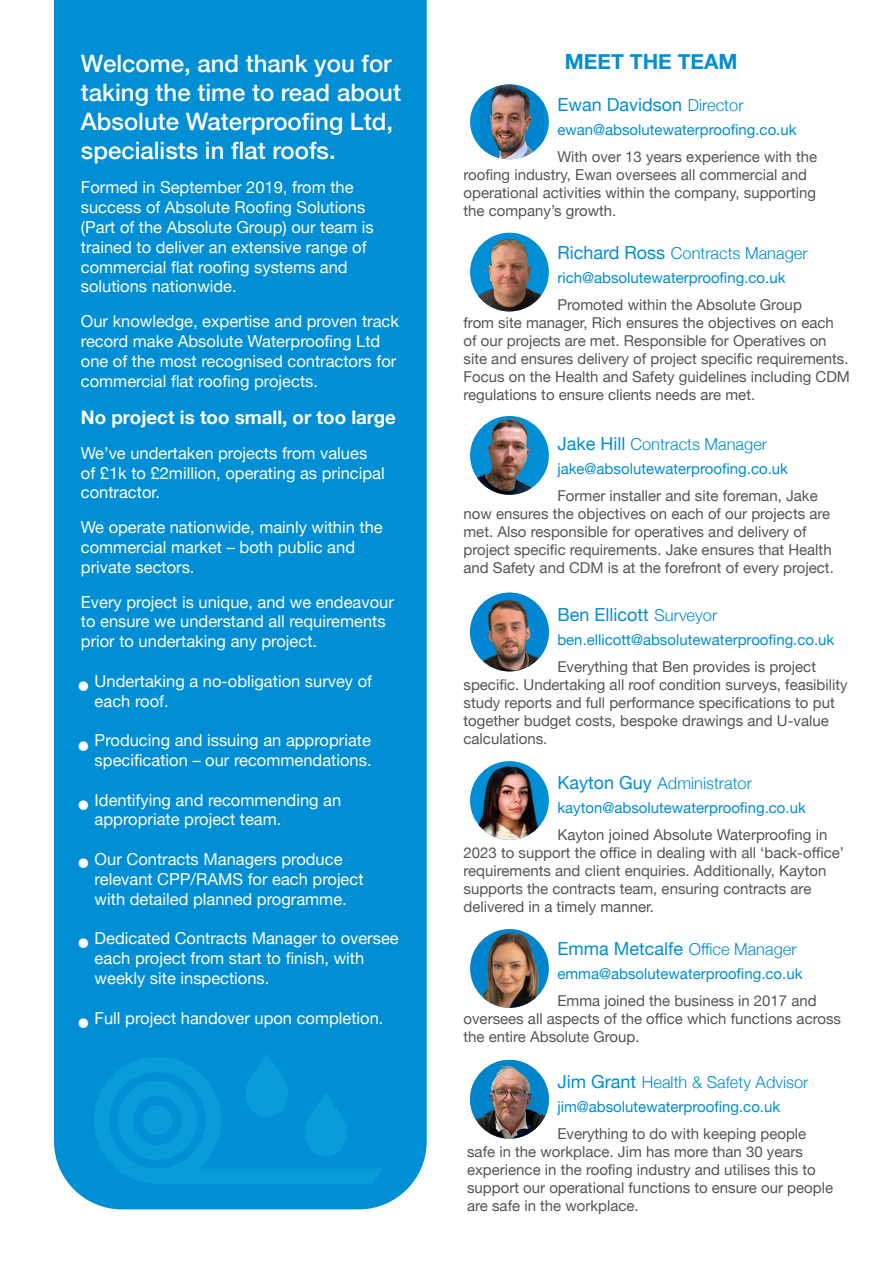
<style>
.page{position:relative;width:893px;height:1263px;background:#fff}
.page>*{position:absolute;margin:0;border:0;box-sizing:border-box;transform-origin:0 0}
.t1{font:36px "Minion Pro";color:#fff}
.t2{font:500 24px "Helvetica Neue";color:#fff}
.t3{font:700 21px "Helvetica Neue";color:#008ed4}
.t4{font:700 18.75px "Helvetica Neue";color:#fff}
.t5{font:18px "Helvetica Neue";color:#008ed4}
.t6{font:16.5px/19.8px "Helvetica Neue";color:#fff}
.t7{font:300 16.5px "Helvetica Neue";color:#008ed4}
.t8{font:15px/18px "Helvetica Neue";color:#545557}
.t9{font:15px "Helvetica Neue";color:#008ed4}
.s1{font-weight:300;font-size:16.5px}
.s2{font-weight:400;font-size:18px}
</style>
<div class="page">
<div style="left:54px;top:0;width:373px;height:1209px;background:#008ed4"></div>
<svg style="left:94px;top:1053px;width:289px;height:131px;background:#0393d6"></svg>
<div style="left:470px;top:233px;width:79px;height:78px;background:#008ed4;border-radius:50%"></div>
<img style="left:478px;top:233px;width:70px;height:78px">
<div style="left:470px;top:416px;width:79px;height:79px;background:#008ed4;border-radius:50%"></div>
<img style="left:477px;top:416px;width:60px;height:79px">
<img style="left:470px;top:593px;width:79px;height:78px;border-radius:39px">
<img style="left:470px;top:929px;width:79px;height:79px;border-radius:39px">
<div style="left:470px;top:84px;width:79px;height:75px;background:#008ed4;border-radius:50%"></div>
<img style="left:480px;top:84px;width:64px;height:75px">
<img style="left:470px;top:1060px;width:79px;height:79px;border-radius:39px">
<img style="left:470px;top:761px;width:79px;height:79px;border-radius:39px">
<p class="t2" style="left:81px;top:44px;width:312px">Welcome, and thank you for</p>
<p class="t2" style="left:81px;top:73px;width:322px">taking the time to read about</p>
<p class="t2" style="left:81px;top:102px;width:314px">Absolute Waterproofing Ltd,</p>
<p class="t2" style="left:81px;top:131px;width:256px">specialists in flat roofs.</p>
<p class="t6" style="left:81px;top:178px;width:274px">Formed in September 2019, from the</p>
<p class="t6" style="left:81px;top:198px;width:294px">success of Absolute Roofing Solutions (Part of the Absolute Group) our team is trained to deliver an extensive range of commercial flat roofing systems and</p>
<p class="t6" style="left:81px;top:277px;width:157px">solutions nationwide.</p>
<p class="t6" style="left:81px;top:312px;width:320px">Our knowledge, expertise and proven track record make Absolute Waterproofing Ltd one of the most recognised contractors for commercial flat roofing projects.</p>
<p class="t4" style="left:81px;top:403px;width:317px">No project is too small, or too large</p>
<p class="t6" style="left:81px;top:444px;width:305px">We’ve undertaken projects from values of £1k to £2million, operating as principal contractor.</p>
<p class="t6" style="left:81px;top:518px;width:303px">We operate nationwide, mainly within the commercial market – both public and</p>
<p class="t6" style="left:81px;top:558px;width:115px">private sectors.</p>
<p class="t6" style="left:81px;top:593px;width:314px">Every project is unique, and we endeavour to ensure we understand all requirements prior to undertaking any project.</p>
<p class="t6" style="left:95px;top:672px;width:279px">Undertaking a no-obligation survey of</p>
<p class="t6" style="left:95px;top:692px;width:75px">each roof.</p>
<p class="t6" style="left:95px;top:731px;width:278px">Producing and issuing an appropriate</p>
<p class="t6" style="left:95px;top:751px;width:278px">specification – our recommendations.</p>
<p class="t6" style="left:95px;top:791px;width:248px">Identifying and recommending an</p>
<p class="t6" style="left:95px;top:811px;width:188px">appropriate project team.</p>
<p class="t6" style="left:95px;top:850px;width:249px">Our Contracts Managers produce</p>
<p class="t6" style="left:95px;top:870px;width:270px">relevant CPP/RAMS for each project</p>
<p class="t6" style="left:95px;top:890px;width:254px">with detailed planned programme.</p>
<p class="t6" style="left:95px;top:929px;width:306px">Dedicated Contracts Manager to oversee</p>
<p class="t6" style="left:95px;top:949px;width:271px">each project from start to finish, with</p>
<p class="t6" style="left:95px;top:969px;width:176px">weekly site inspections.</p>
<p class="t6" style="left:95px;top:1009px;width:290px">Full project handover upon completion.</p>
<p class="t1" style="left:77px;top:658px;width:16px">•</p>
<p class="t1" style="left:77px;top:718px;width:16px">•</p>
<p class="t1" style="left:77px;top:778px;width:16px">•</p>
<p class="t1" style="left:77px;top:836px;width:16px">•</p>
<p class="t1" style="left:77px;top:916px;width:16px">•</p>
<p class="t1" style="left:77px;top:995px;width:16px">•</p>
<p class="t3" style="left:565px;top:45px;width:174px">MEET THE TEAM</p>
<p class="t5" style="left:557px;top:91px;width:188px">Ewan Davidson <span class="s1">Director</span></p>
<p class="t9" style="left:557px;top:119px;width:241px">ewan@absolutewaterproofing.co.uk</p>
<p class="t8" style="left:463px;top:148px;width:355px;text-indent:94px">With over 13 years experience with the roofing industry, Ewan oversees all commercial and</p>
<p class="t8" style="left:463px;top:184px;width:354px">operational activities within the company, supporting</p>
<p class="t8" style="left:463px;top:202px;width:154px">the company’s growth.</p>
<p class="t7" style="left:557px;top:240px;width:252px"><span class="s2">Richard Ross</span> Contracts Manager</p>
<p class="t9" style="left:557px;top:267px;width:230px">rich@absolutewaterproofing.co.uk</p>
<p class="t8" style="left:557px;top:297px;width:246px">Promoted within the Absolute Group</p>
<p class="t8" style="left:463px;top:315px;width:388px">from site manager, Rich ensures the objectives on each of our projects are met. Responsible for Operatives on site and ensures delivery of project specific requirements.<br>Focus on the Health and Safety guidelines including CDM</p>
<p class="t8" style="left:463px;top:387px;width:293px">regulations to ensure clients needs are met.</p>
<p class="t7" style="left:557px;top:430px;width:211px"><span class="s2">Jake Hill</span> Contracts Manager</p>
<p class="t9" style="left:557px;top:457px;width:232px">jake@absolutewaterproofing.co.uk</p>
<p class="t8" style="left:557px;top:487px;width:262px">Former installer and site foreman, Jake</p>
<p class="t8" style="left:463px;top:505px;width:368px">now ensures the objectives on each of our projects are met. Also responsible for operatives and delivery of</p>
<p class="t8" style="left:463px;top:541px;width:372px">project specific requirements. Jake ensures that Health and Safety and CDM is at the forefront of every project.</p>
<p class="t5" style="left:557px;top:601px;width:161px">Ben Ellicott <span class="s1">Surveyor</span></p>
<p class="t9" style="left:557px;top:629px;width:279px">ben.ellicott@absolutewaterproofing.co.uk</p>
<p class="t8" style="left:463px;top:658px;width:386px;text-indent:94px">Everything that Ben provides is project specific. Undertaking all roof condition surveys, feasibility study reports and full performance specifications to put together budget costs, bespoke drawings and U-value calculations.</p>
<p class="t7" style="left:557px;top:770px;width:196px"><span class="s2">Kayton Guy</span> Administrator</p>
<p class="t9" style="left:557px;top:797px;width:250px">kayton@absolutewaterproofing.co.uk</p>
<p class="t8" style="left:463px;top:826px;width:382px;text-indent:94px">Kayton joined Absolute Waterproofing in 2023 to support the office in dealing with all ‘back-office’ requirements and client enquiries. Additionally, Kayton supports the contracts team, ensuring contracts are</p>
<p class="t8" style="left:463px;top:898px;width:192px">delivered in a timely manner.</p>
<p class="t7" style="left:557px;top:935px;width:241px"><span class="s2">Emma Metcalfe</span> Office Manager</p>
<p class="t9" style="left:557px;top:962px;width:247px">emma@absolutewaterproofing.co.uk</p>
<p class="t8" style="left:463px;top:992px;width:379px;text-indent:94px">Emma joined the business in 2017 and oversees all aspects of the office which functions across the entire Absolute Group.</p>
<p class="t7" style="left:557px;top:1068px;width:253px"><span class="s2">Jim Grant</span> Health &amp; Safety Advisor</p>
<p class="t9" style="left:557px;top:1095px;width:224px">jim@absolutewaterproofing.co.uk</p>
<p class="t8" style="left:557px;top:1125px;width:250px">Everything to do with keeping people</p>
<p class="t8" style="left:467px;top:1143px;width:337px">safe in the workplace. Jim has more than 30 years</p>
<p class="t8" style="left:467px;top:1161px;width:350px">experience in the roofing industry and utilises this to</p>
<p class="t8" style="left:467px;top:1179px;width:367px">support our operational functions to ensure our people are safe in the workplace.</p>
</div>
